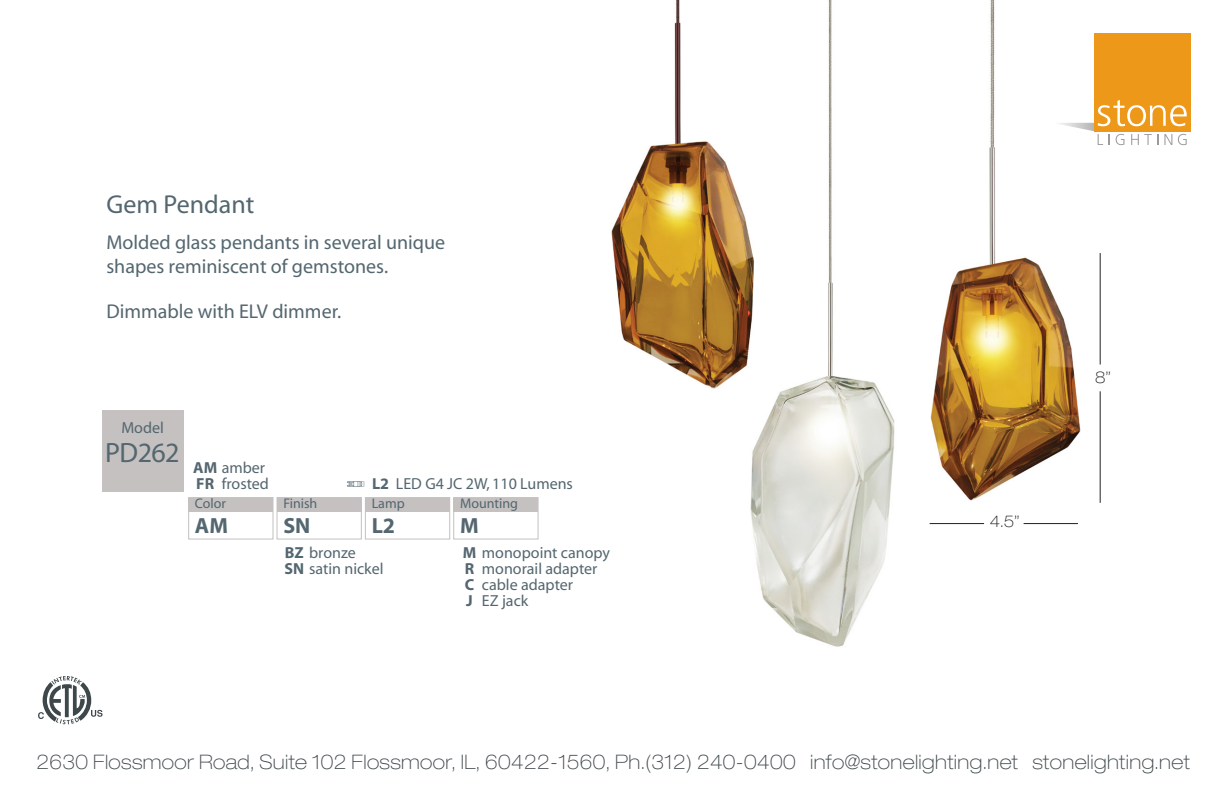
<style>
.page{position:relative;width:1224px;height:794px;background:#fff}
.page>*{position:absolute;margin:0;border:0;box-sizing:border-box;transform-origin:0 0}
.t1{font:28px "Myriad";letter-spacing:-.02em;color:#54666f}
.t2{font:26px "Myriad";color:#54666f}
.t3{font:700 22px "Myriad";color:#54666f}
.t4{font:100 expanded 20px "Helvetica Neue LT Std";letter-spacing:.02em;color:#3e474a}
.t5{font:20px/24px "Myriad";color:#54666f}
.t6{font:16px/16px "Myriad";color:#54666f}
.t7{font:100 expanded 16px "Helvetica Neue LT Std";color:#231f20}
.t8{font:14px "Myriad";color:#54666f}
.s1{font-weight:700}
</style>
<div class="page">
<img style="left:611px;top:0;width:106px;height:389px">
<img style="left:717px;top:0;width:178px;height:647px">
<img style="left:930px;top:0;width:165px;height:501px">
<hr style="left:1100px;top:253px;width:1px;height:111px;background:#231f20">
<hr style="left:1100px;top:391px;width:1px;height:112px;background:#231f20">
<hr style="left:1024px;top:523px;width:54px;height:1px;background:#231f20">
<hr style="left:930px;top:523px;width:54px;height:1px;background:#231f20">
<div style="left:1095px;top:33px;width:96px;height:98px;background:#ee981a"></div>
<svg style="left:1052px;top:100px;width:139px;height:45px"></svg>
<svg style="left:38px;top:676px;width:65px;height:48px"></svg>
<div style="left:188px;top:497px;width:85px;height:42px;border:1px solid #c4c1c0"></div>
<div style="left:189px;top:497px;width:84px;height:14px;background:#c4c1c0"></div>
<div style="left:277px;top:497px;width:85px;height:42px;border:1px solid #c4c1c0"></div>
<div style="left:277px;top:497px;width:84px;height:14px;background:#c4c1c0"></div>
<div style="left:365px;top:497px;width:85px;height:42px;border:1px solid #c4c1c0"></div>
<div style="left:365px;top:497px;width:85px;height:14px;background:#c4c1c0"></div>
<div style="left:453px;top:497px;width:86px;height:42px;border:1px solid #c4c1c0"></div>
<div style="left:454px;top:497px;width:84px;height:14px;background:#c4c1c0"></div>
<div style="left:102px;top:410px;width:81px;height:82px;background:#c4c1c0"></div>
<svg style="left:347px;top:481px;width:18px;height:6px"></svg>
<h2 class="t2" style="left:106px;top:192px;width:150px">Gem Pendant</h2>
<p class="t5" style="left:106px;top:232px;width:340px">Molded glass pendants in several unique shapes reminiscent of gemstones.</p>
<p class="t5" style="left:106px;top:300px;width:236px">Dimmable with ELV dimmer.</p>
<p class="t6" style="left:121px;top:421px;width:44px">Model</p>
<h1 class="t1" style="left:105px;top:438px;width:76px">PD262</h1>
<p class="t6" style="left:193px;top:460px;width:73px"><span class="s1">AM</span> amber<br><span class="s1">FR</span></p>
<p class="t6" style="left:222px;top:476px;width:49px">frosted</p>
<p class="t8" style="left:195px;top:496px;width:33px">Color</p>
<h3 class="t3" style="left:195px;top:514px;width:35px">AM</h3>
<p class="t6" style="left:372px;top:476px;width:202px"><span class="s1">L2</span> LED G4 JC 2W, 110 Lumens</p>
<p class="t8" style="left:283px;top:496px;width:36px">Finish</p>
<h3 class="t3" style="left:283px;top:514px;width:29px">SN</h3>
<p class="t6" style="left:285px;top:545px;width:101px"><span class="s1">BZ</span> bronze<br><span class="s1">SN</span> satin nickel</p>
<p class="t6" style="left:463px;top:545px;width:149px"><span class="s1">M</span> monopoint canopy<br><span class="s1">R<br>C<br>J</span></p>
<p class="t8" style="left:460px;top:496px;width:59px">Mounting</p>
<h3 class="t3" style="left:460px;top:514px;width:20px">M</h3>
<p class="t8" style="left:372px;top:496px;width:34px">Lamp</p>
<h3 class="t3" style="left:372px;top:514px;width:25px">L2</h3>
<p class="t6" style="left:482px;top:561px;width:117px">monorail adapter cable adapter<br>EZ jack</p>
<p class="t7" style="left:990px;top:512px;width:31px">4.5”</p>
<p class="t7" style="left:1095px;top:368px;width:17px">8”</p>
<p class="t4" style="left:37px;top:749px;width:1155px">2630 Flossmoor Road, Suite 102 Flossmoor, IL, 60422-1560, Ph.(312) 240-0400 info@stonelighting.net stonelighting.net</p>
</div>
